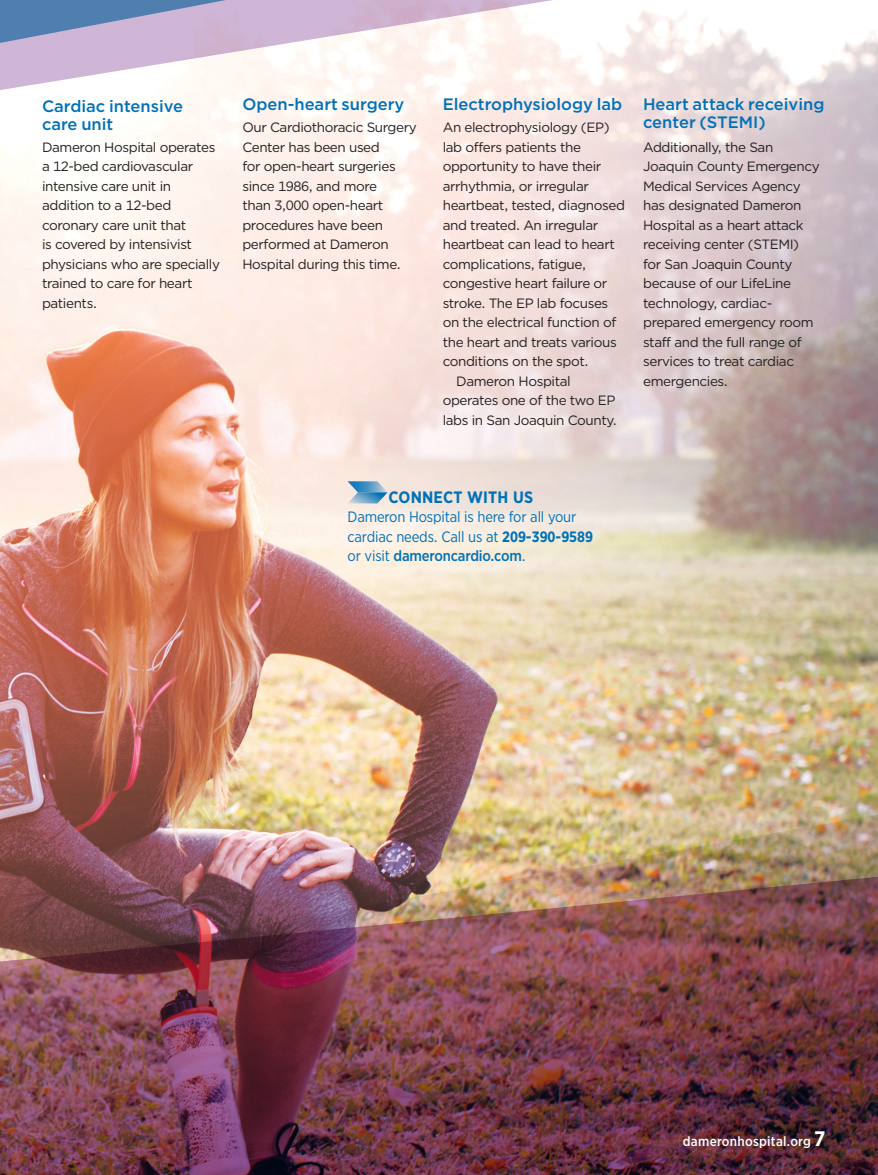
<style>
.page{position:relative;width:878px;height:1175px;background:#fff}
.page>*{position:absolute;margin:0;border:0;box-sizing:border-box;transform-origin:0 0}
._2_breaker_dam{font:500 16.5px/18px "Gotham";color:#0071b9}
.endofstory_CTA_dam{font:700 16.5px "Gotham Narrow";letter-spacing:.01em;color:#0071b9}
.endofstory_CTA_dam-2{font:15px/19.5px "Gotham Narrow";letter-spacing:-.015em;color:#0071b9}
._2_bodyno_indent_dam{font:13.5px/19.5px "Gotham";letter-spacing:-.03em;color:#231f20}
._2_body_dam_color_op{font:13.5px/19.5px "Gotham";letter-spacing:-.03em;color:#231f20}
.t1{font:500 13.5px "Gotham Narrow";letter-spacing:.02em;color:#fff}
.s1{font-weight:700}
.s2{font-weight:500}
.s3{font-weight:700;font-size:21px}
</style>
<div class="page">
<img style="left:0;top:265px;width:878px;height:545px">
<svg style="left:0;top:0;width:878px;height:265px"></svg>
<svg style="left:347px;top:481px;width:41px;height:22px"></svg>
<img style="left:0;top:810px;width:878px;height:64px">
<img style="left:0;top:874px;width:878px;height:300px">
<p class="_2_breaker_dam" style="left:42px;top:97px;width:142px">Cardiac intensive care unit</p>
<p class="_2_bodyno_indent_dam" style="left:42px;top:137px;width:179px">Dameron Hospital operates a 12-bed cardiovascular intensive care unit in addition to a 12-bed coronary care unit that<br>is covered by intensivist physicians who are specially trained to care for heart patients.</p>
<p class="_2_breaker_dam" style="left:242px;top:95px;width:163px">Open-heart surgery</p>
<p class="_2_bodyno_indent_dam" style="left:242px;top:117px;width:176px">Our Cardiothoracic Surgery<br>Center has been used<br>for open-heart surgeries since 1986, and more<br>than 3,000 open-heart procedures have been performed at Dameron<br>Hospital during this time.</p>
<p class="_2_breaker_dam" style="left:442px;top:95px;width:181px">Electrophysiology lab</p>
<p class="_2_bodyno_indent_dam" style="left:442px;top:117px;width:184px">An electrophysiology (EP) lab offers patients the opportunity to have their arrhythmia, or irregular heartbeat, tested, diagnosed and treated. An irregular heartbeat can lead to heart complications, fatigue, congestive heart failure or stroke. The EP lab focuses on the electrical function of the heart and treats various conditions on the spot.</p>
<p class="_2_body_dam_color_op" style="left:442px;top:371px;width:176px;text-indent:14px">Dameron Hospital operates one of the two EP labs in San Joaquin County.</p>
<p class="_2_breaker_dam" style="left:643px;top:95px;width:183px">Heart attack receiving center (STEMI)</p>
<p class="_2_bodyno_indent_dam" style="left:643px;top:137px;width:178px">Additionally, the San<br>Joaquin County Emergency<br>Medical Services Agency has designated Dameron<br>Hospital as a heart attack receiving center (STEMI) for San Joaquin County because of our LifeLine technology, cardiac&shy;prepared emergency room staff and the full range of services to treat cardiac emergencies.</p>
<p class="endofstory_CTA_dam" style="left:388px;top:486px;width:146px">CONNECT WITH US</p>
<p class="endofstory_CTA_dam-2" style="left:347px;top:507px;width:247px">Dameron Hospital is here for all your cardiac needs. Call us at <span class="s1">209-390-9589 </span>or visit <span class="s2">dameroncardio.com</span>.</p>
<p class="t1" style="left:682px;top:1133px;width:144px">dameronhospital.org <span class="s3">7</span></p>
</div>
